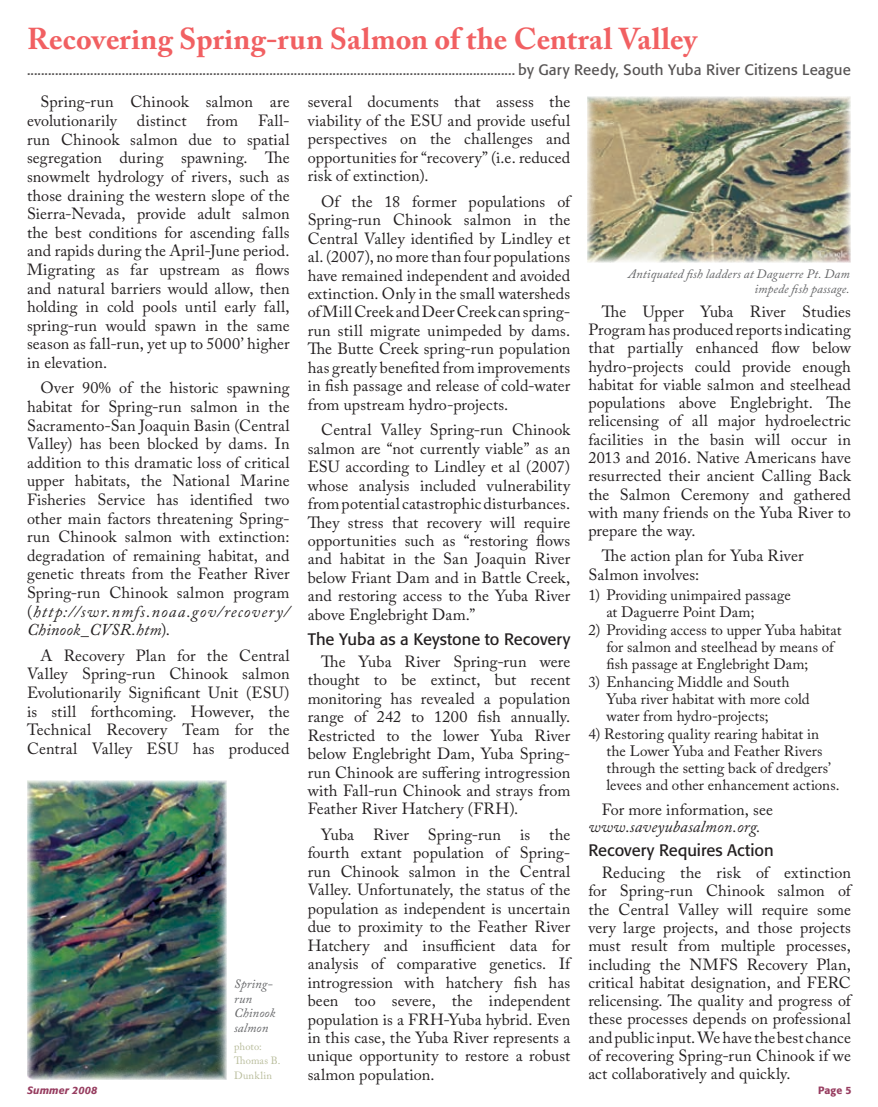
<style>
.page{position:relative;width:878px;height:1107px;background:#fff}
.page>*{position:absolute;margin:0;border:0;box-sizing:border-box;transform-origin:0 0}
.t1{font:700 30px "Adobe Caslon Pro";letter-spacing:.005em;color:#f16062}
.t2{font:italic 16.5px/18.6px "Adobe Caslon Pro";letter-spacing:.07em;color:#231f20}
.t3{font:16.5px "Formata";letter-spacing:-.005em;color:#231f20}
.t4{font:italic 16.5px "Adobe Caslon Pro";letter-spacing:.02em;color:#231f20}
.t5{font:16.2px/18.5px "Adobe Caslon Pro";letter-spacing:.005em;color:#231f20;text-align:justify}
.t6{font:15px/17.2px "Adobe Caslon Pro";letter-spacing:.005em;color:#231f20}
.t7{font:15px "Formata";letter-spacing:.015em;color:#575454}
.t8{font:italic 12.75px/14.5px "Adobe Caslon Pro";letter-spacing:.01em;color:#636466;text-align:right}
.t9{font:10.5px/14.7px "Adobe Caslon Pro";letter-spacing:.025em;color:#b9bd9c}
.t10{font:italic 500 10.5px "Formata";letter-spacing:.02em;color:#973d60}
.t11{font:500 10.5px "Formata";color:#973d60}
.s1{font-style:normal;font-size:16.2px}
</style>
<div class="page">
<img style="left:587px;top:97px;width:263px;height:166px">
<img style="left:27px;top:781px;width:200px;height:299px">
<h1 class="t1" style="left:27px;top:21px;width:671px">Recovering Spring-run Salmon of the Central Valley</h1>
<p class="t7" style="left:27px;top:61px;width:825px">........................................................................................................................................... by Gary Reedy, South Yuba River Citizens League</p>
<p class="t5" style="left:27px;top:93px;width:264px;text-indent:13px">Spring-run Chinook salmon are evolutionarily distinct from Fall&shy;run Chinook salmon due to spatial segregation during spawning. The snowmelt hydrology of rivers, such as those draining the western slope of the Sierra-Nevada, provide adult salmon the best conditions for ascending falls and rapids during the April-June period.<br>Migrating as far upstream as flows and natural barriers would allow, then holding in cold pools until early fall, spring-run would spawn in the same season as fall-run, yet up to 5000’ higher in elevation.</p>
<p class="t5" style="left:27px;top:378px;width:264px;text-indent:13px">Over 90% of the historic spawning habitat for Spring-run salmon in the Sacramento-San Joaquin Basin (Central Valley) has been blocked by dams. In addition to this dramatic loss of critical upper habitats, the National Marine Fisheries Service has identified two other main factors threatening Spring&shy;run Chinook salmon with extinction: degradation of remaining habitat, and genetic threats from the Feather River Spring-run Chinook salmon program</p>
<p class="t2" style="left:27px;top:602px;width:264px"><span class="s1">(</span>http://swr.nmfs.noaa.gov/recovery/<br>Chinook_CVSR.htm<span class="s1">).</span></p>
<p class="t5" style="left:27px;top:646px;width:264px;text-indent:13px">A Recovery Plan for the Central Valley Spring-run Chinook salmon Evolutionarily Significant Unit (ESU) is still forthcoming. However, the Technical Recovery Team for the Central Valley ESU has produced</p>
<p class="t8" style="left:234px;top:976px;width:43px;text-align:left">Spring&shy;run<br>Chinook salmon</p>
<p class="t9" style="left:234px;top:1039px;width:48px">photo:<br>Thomas B.<br>Dunklin</p>
<p class="t5" style="left:308px;top:93px;width:264px">several documents that assess the viability of the ESU and provide useful perspectives on the challenges and opportunities for “recovery” (i.e. reduced risk of extinction).</p>
<p class="t5" style="left:308px;top:192px;width:264px;text-indent:13px">Of the 18 former populations of Spring-run Chinook salmon in the Central Valley identified by Lindley et al. (2007), no more than four populations have remained independent and avoided extinction. Only in the small watersheds of Mill Creek and Deer Creek can spring&shy;run still migrate unimpeded by dams.<br>The Butte Creek spring-run population has greatly benefited from improvements in fish passage and release of cold-water from upstream hydro-projects.</p>
<p class="t5" style="left:308px;top:420px;width:264px;text-indent:13px">Central Valley Spring-run Chinook salmon are “not currently viable” as an ESU according to Lindley et al (2007) whose analysis included vulnerability from potential catastrophic disturbances.<br>They stress that recovery will require opportunities such as “restoring flows and habitat in the San Joaquin River below Friant Dam and in Battle Creek, and restoring access to the Yuba River above Englebright Dam.”</p>
<p class="t3" style="left:308px;top:629px;width:264px">The Yuba as a Keystone to Recovery</p>
<p class="t5" style="left:308px;top:652px;width:264px;text-indent:13px">The Yuba River Spring-run were thought to be extinct, but recent monitoring has revealed a population range of 242 to 1200 fish annually.<br>Restricted to the lower Yuba River below Englebright Dam, Yuba Spring&shy;run Chinook are suffering introgression with Fall-run Chinook and strays from Feather River Hatchery (FRH).</p>
<p class="t5" style="left:308px;top:825px;width:264px;text-indent:13px">Yuba River Spring-run is the fourth extant population of Spring&shy;run Chinook salmon in the Central Valley. Unfortunately, the status of the population as independent is uncertain due to proximity to the Feather River Hatchery and insufficient data for analysis of comparative genetics. If introgression with hatchery fish has been too severe, the independent population is a FRH-Yuba hybrid. Even in this case, the Yuba River represents a unique opportunity to restore a robust salmon population.</p>
<p class="t8" style="left:628px;top:267px;width:223px">Antiquated fish ladders at Daguerre Pt. Dam impede fish passage.</p>
<p class="t5" style="left:588px;top:302px;width:264px;text-indent:13px">The Upper Yuba River Studies Program has produced reports indicating that partially enhanced flow below hydro-projects could provide enough habitat for viable salmon and steelhead populations above Englebright. The relicensing of all major hydroelectric facilities in the basin will occur in 2013 and 2016. Native Americans have resurrected their ancient Calling Back the Salmon Ceremony and gathered with many friends on the Yuba River to prepare the way.</p>
<p class="t5" style="left:588px;top:547px;width:217px;text-indent:13px">The action plan for Yuba River<br>Salmon involves:</p>
<p class="t6" style="left:606px;top:586px;width:186px;text-indent:-18px">1) Providing unimpaired passage at Daguerre Point Dam;</p>
<p class="t6" style="left:606px;top:621px;width:237px;text-indent:-18px">2) Providing access to upper Yuba habitat for salmon and steelhead by means of fish passage at Englebright Dam;</p>
<p class="t6" style="left:606px;top:673px;width:205px;text-indent:-18px">3) Enhancing Middle and South<br>Yuba river habitat with more cold water from hydro-projects;</p>
<p class="t6" style="left:606px;top:725px;width:235px;text-indent:-18px">4) Restoring quality rearing habitat in the Lower Yuba and Feather Rivers through the setting back of dredgers’ levees and other enhancement actions.</p>
<p class="t5" style="left:602px;top:800px;width:173px">For more information, see</p>
<p class="t4" style="left:588px;top:816px;width:174px">www.saveyubasalmon.org.</p>
<p class="t3" style="left:588px;top:841px;width:187px">Recovery Requires Action</p>
<p class="t5" style="left:588px;top:863px;width:264px;text-indent:13px">Reducing the risk of extinction for Spring-run Chinook salmon of the Central Valley will require some very large projects, and those projects must result from multiple processes, including the NMFS Recovery Plan, critical habitat designation, and FERC relicensing. The quality and progress of these processes depends on professional and public input. We have the best chance of recovering Spring-run Chinook if we act collaboratively and quickly.</p>
<p class="t10" style="left:27px;top:1084px;width:72px">Summer 2008</p>
<p class="t11" style="left:818px;top:1084px;width:35px">Page 5</p>
</div>
